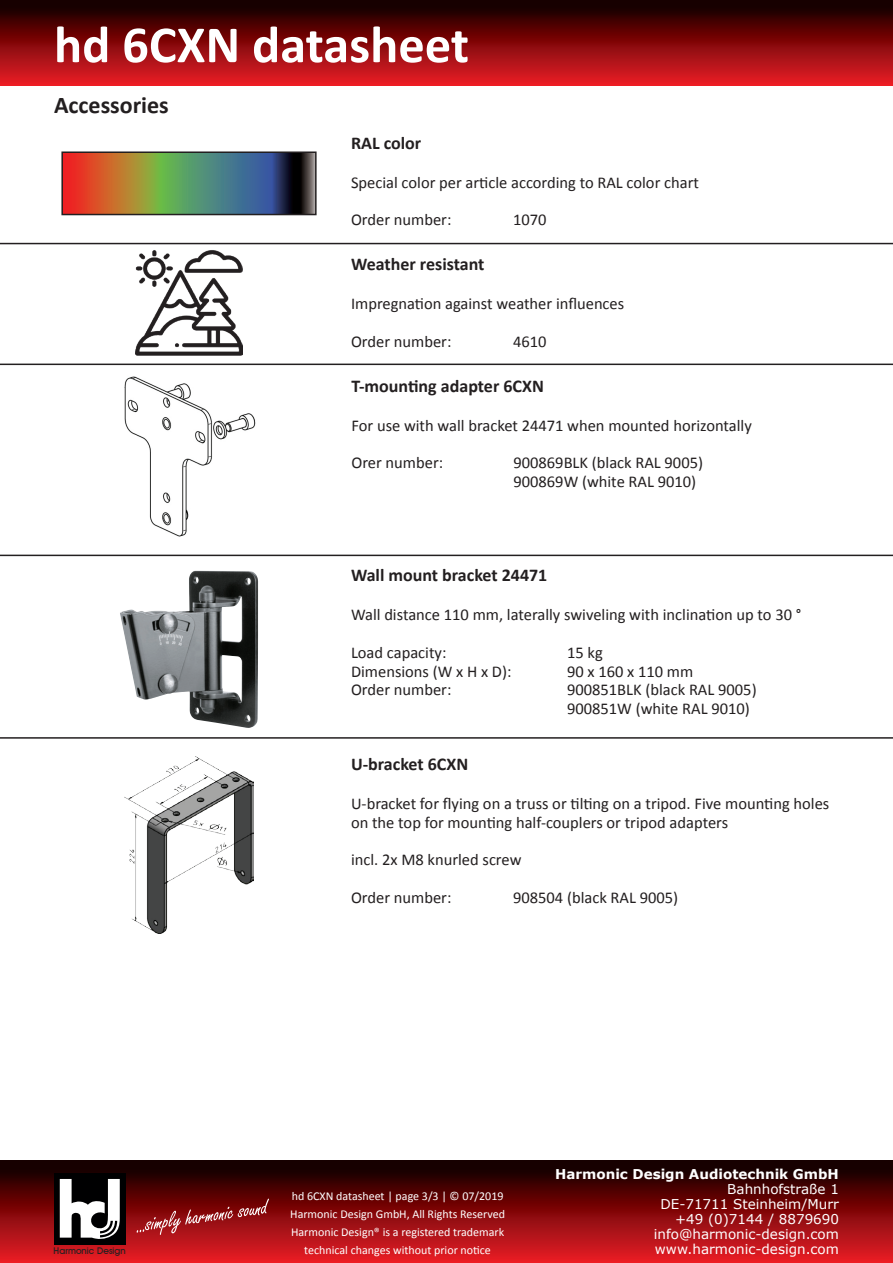
<style>
.page{position:relative;width:893px;height:1263px;background:#fff}
.page>*{position:absolute;margin:0;border:0;box-sizing:border-box;transform-origin:0 0}
.t1{font:700 52.5px "Calibri";color:#fff}
.t2{font:700 24px "Calibri";color:#231f20}
.t3{font:700 18px "Calibri";color:#231f20}
.t4{font:16.5px/18.8px "Calibri";color:#231f20}
.t5{font:13.5px/15px "Verdana";color:#fff;text-align:right}
.t6{font:700 13.5px "Verdana";color:#fff}
.t7{font:12px/18px "Calibri";color:#fff;text-align:center}
.t8{font:500 9.3px "Avant Garde IT Cby BT";color:#231f20}
</style>
<div class="page">
<div style="left:0;top:1161px;width:893px;height:102px;background:linear-gradient(to bottom,#0c0000,#ee1b23)"></div>
<div style="left:54px;top:1173px;width:72px;height:71px;background:#000001"></div>
<svg style="left:60px;top:1179px;width:60px;height:60px"></svg>
<svg style="left:137px;top:1198px;width:132px;height:37px;background:#952023"></svg>
<div style="left:0;top:0;width:893px;height:85px;background:linear-gradient(to bottom,#0b0000,#ef1b23)"></div>
<svg style="left:64px;top:154px;width:250px;height:58px;background:#746c54"></svg>
<div style="left:61px;top:151px;width:256px;height:64px;border:2px solid #231f20"></div>
<hr style="left:0;top:243px;width:893px;height:1px;background:#231f20">
<hr style="left:0;top:364px;width:893px;height:1px;background:#231f20">
<hr style="left:0;top:555px;width:893px;height:1px;background:#231f20">
<img style="left:136px;top:250px;width:106px;height:106px">
<img style="left:120px;top:571px;width:138px;height:157px">
<img style="left:124px;top:376px;width:132px;height:161px">
<hr style="left:0;top:737px;width:893px;height:2px;background:#231f20">
<img style="left:124px;top:756px;width:130px;height:177px">
<h1 class="t1" style="left:54px;top:11px;width:417px">hd 6CXN datasheet</h1>
<h2 class="t2" style="left:54px;top:89px;width:116px">Accessories</h2>
<p class="t3" style="left:351px;top:131px;width:72px">RAL color</p>
<p class="t4" style="left:351px;top:173px;width:349px">Special color per article according to RAL color chart</p>
<p class="t4" style="left:351px;top:211px;width:102px">Order number:</p>
<p class="t4" style="left:513px;top:211px;width:35px">1070</p>
<p class="t3" style="left:351px;top:253px;width:135px">Weather resistant</p>
<p class="t4" style="left:351px;top:295px;width:275px">Impregnation against weather influences</p>
<p class="t4" style="left:351px;top:332px;width:102px">Order number:</p>
<p class="t4" style="left:513px;top:332px;width:35px">4610</p>
<p class="t3" style="left:351px;top:374px;width:194px">T-mounting adapter 6CXN</p>
<p class="t4" style="left:351px;top:416px;width:402px">For use with wall bracket 24471 when mounted horizontally</p>
<p class="t4" style="left:351px;top:454px;width:93px">Orer number:</p>
<p class="t4" style="left:513px;top:454px;width:191px">900869BLK (black RAL 9005)<br>900869W (white RAL 9010)</p>
<p class="t3" style="left:351px;top:563px;width:198px">Wall mount bracket 24471</p>
<p class="t4" style="left:351px;top:606px;width:452px">Wall distance 110 mm, laterally swiveling with inclination up to 30 °</p>
<p class="t4" style="left:351px;top:643px;width:97px">Load capacity:</p>
<p class="t4" style="left:567px;top:643px;width:37px">15 kg</p>
<p class="t4" style="left:351px;top:662px;width:162px">Dimensions (W x H x D):</p>
<p class="t4" style="left:567px;top:662px;width:128px">90 x 160 x 110 mm</p>
<p class="t4" style="left:351px;top:681px;width:102px">Order number:</p>
<p class="t4" style="left:567px;top:681px;width:191px">900851BLK (black RAL 9005)<br>900851W (white RAL 9010)</p>
<p class="t8" style="left:54px;top:1245px;width:74px">Harmonic Design</p>
<p class="t3" style="left:351px;top:752px;width:119px">U-bracket 6CXN</p>
<p class="t4" style="left:351px;top:794px;width:480px">U-bracket for flying on a truss or tilting on a tripod. Five mounting holes on the top for mounting half-couplers or tripod adapters</p>
<p class="t4" style="left:351px;top:850px;width:172px">incl. 2x M8 knurled screw</p>
<p class="t4" style="left:351px;top:888px;width:102px">Order number:</p>
<p class="t4" style="left:513px;top:888px;width:167px">908504 (black RAL 9005)</p>
<p class="t7" style="left:290px;top:1187px;width:216px">hd 6CXN datasheet | page 3/3 | © 07/2019<br>Harmonic Design GmbH, All Rights Reserved Harmonic Design® is a registered trademark technical changes without prior notice</p>
<p class="t6" style="left:555px;top:1164px;width:285px">Harmonic Design Audiotechnik GmbH</p>
<p class="t5" style="left:654px;top:1181px;width:187px">Bahnhofstraße 1<br>DE-71711 Steinheim/Murr +49 (0)7144 / 8879690 info@harmonic-design.com www.harmonic-design.com</p>
</div>
